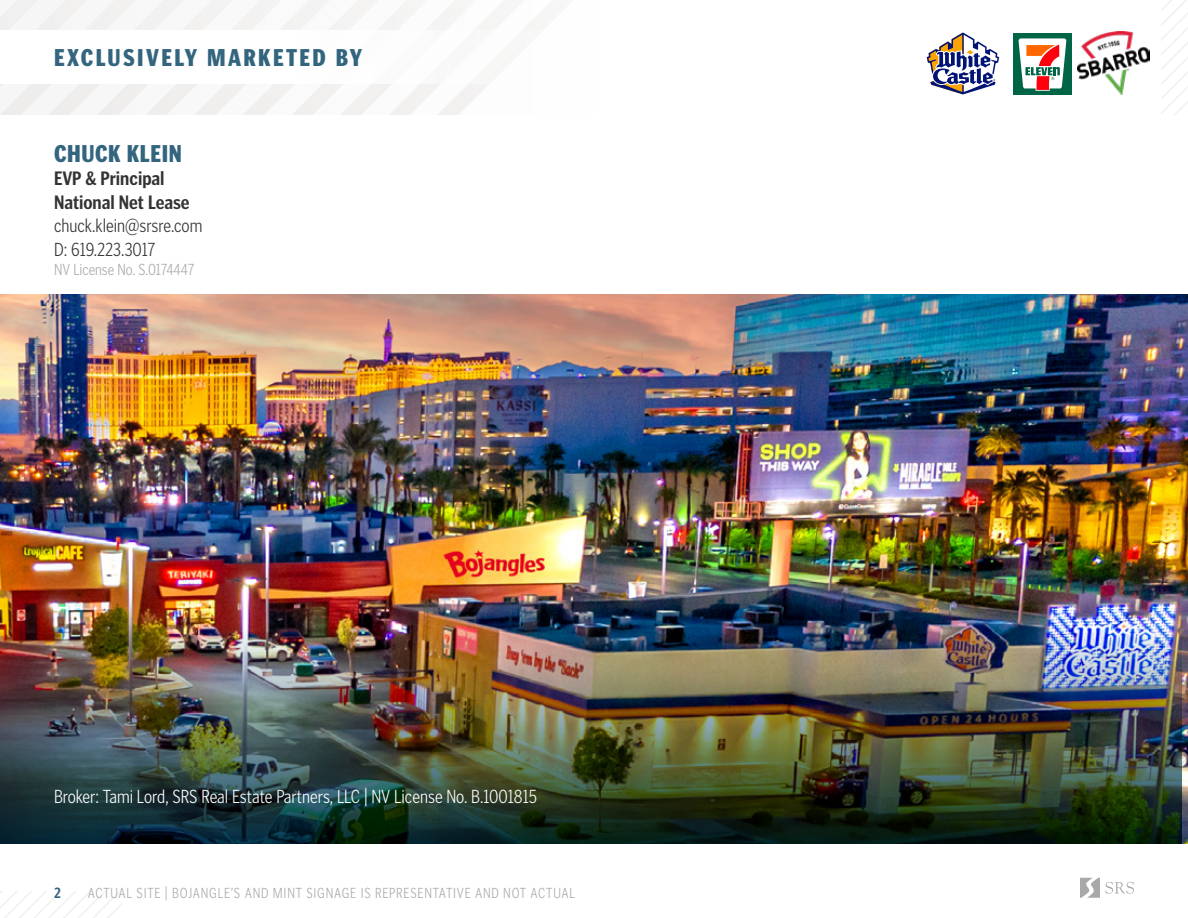
<style>
.page{position:relative;width:1188px;height:918px;background:#fff}
.page>*{position:absolute;margin:0;border:0;box-sizing:border-box;transform-origin:0 0}
.t1{font:900 24px "Poynter Gothic Text Cond";letter-spacing:.1em;color:#33657f}
.t2{font:900 24px "Poynter Gothic Text Cond";letter-spacing:.025em;color:#33657f}
.t3{font:300 19.5px "Poynter Gothic Text Cond";color:#fff}
.t4{font:300 19.5px/23.4px "Poynter Gothic Text Cond";color:#323332}
.t5{font:700 19.5px "Poynter Gothic Text Cond";color:#323332}
.t6{font:300 16.5px "Poynter Gothic Text Cond";color:#aaa9aa}
.t7{font:300 15px "Poynter Gothic Text Cond";letter-spacing:.05em;color:#aaa9aa}
.t8{font:700 15px "Poynter Gothic Text Cond";color:#33657f}
.s1{font-weight:700}
</style>
<div class="page">
<img style="left:0;top:295px;width:1188px;height:549px">
<img style="left:0;top:628px;width:1182px;height:216px">
<svg style="left:0;top:891px;width:122px;height:27px"></svg>
<svg style="left:1080px;top:878px;width:54px;height:20px"></svg>
<svg style="left:0;top:0;width:532px;height:115px"></svg>
<svg style="left:1161px;top:0;width:27px;height:115px"></svg>
<div style="left:0;top:30px;width:594px;height:54px;background:#fff"></div>
<img style="left:1077px;top:31px;width:73px;height:64px">
<svg style="left:927px;top:33px;width:72px;height:61px"></svg>
<div style="left:1013px;top:33px;width:59px;height:61px;background:#006546"></div>
<svg style="left:1019px;top:38px;width:47px;height:53px;background:#cba89a"></svg>
<p class="t1" style="left:54px;top:44px;width:310px">EXCLUSIVELY MARKETED BY</p>
<p class="t2" style="left:54px;top:140px;width:129px">CHUCK KLEIN</p>
<p class="t5" style="left:54px;top:168px;width:112px">EVP &amp; Principal</p>
<p class="t4" style="left:54px;top:190px;width:150px"><span class="s1">National Net Lease </span>chuck.klein@srsre.com</p>
<p class="t4" style="left:54px;top:237px;width:103px">D: 619.223.3017</p>
<p class="t6" style="left:54px;top:261px;width:142px">NV License No. S.0174447</p>
<p class="t3" style="left:54px;top:786px;width:485px">Broker: Tami Lord, SRS Real Estate Partners, LLC | NV License No. B.1001815</p>
<p class="t8" style="left:54px;top:884px;width:8px">2</p>
<p class="t7" style="left:88px;top:885px;width:489px">ACTUAL SITE | BOJANGLE’S AND MINT SIGNAGE IS REPRESENTATIVE AND NOT ACTUAL</p>
</div>
